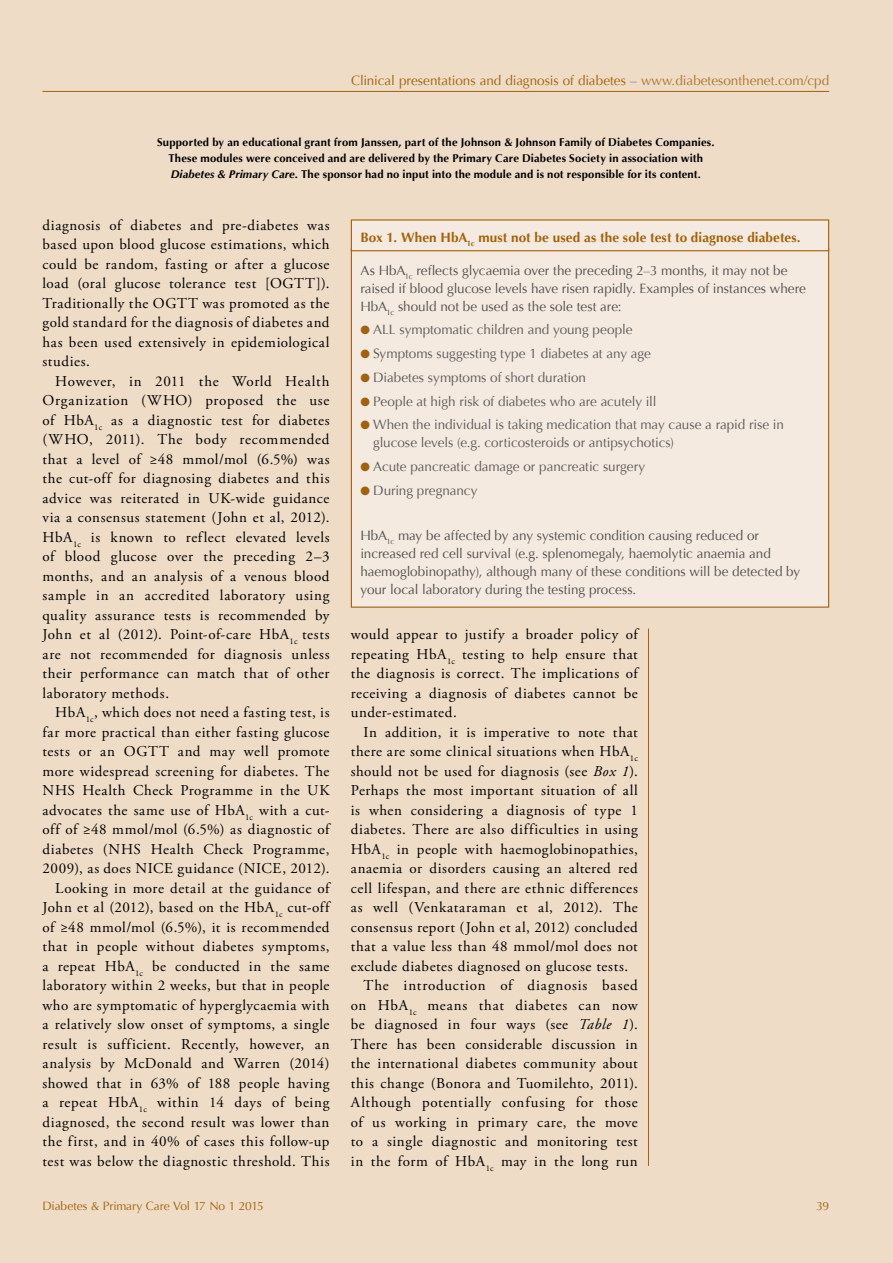
<style>
.page{position:relative;width:893px;height:1263px;background:#eedcc7}
.page>*{position:absolute;margin:0;border:0;box-sizing:border-box;transform-origin:0 0}
.t1{font:15px/19.5px "Adobe Garamond Pro";letter-spacing:.04em;color:#000;text-align:justify}
.t2{font:13.5px/18px "Optima";letter-spacing:-.005em;color:#4d4d4f}
.t3{font:13.5px/18px "Optima";letter-spacing:-.005em;color:#58595b}
.t4{font:13.5px "Optima";color:#a36109}
.t5{font:700 13.5px "Optima";letter-spacing:.01em;color:#a36109}
.t6{font:12px "Optima";letter-spacing:-.01em;color:#a36109}
.t7{font:700 11.25px/15.8px "Optima";letter-spacing:.015em;color:#000;text-align:center}
.s1{color:#58595b}
.s2{color:#b0742a}
.s3{font-style:italic}
.s4{color:#a36109}
</style>
<div class="page">
<hr style="left:43px;top:91px;width:786px;height:1px;background:#a36109">
<hr style="left:648px;top:628px;width:1px;height:538px;background:#a36109">
<div style="left:351px;top:249px;width:478px;height:358px;background:#f5eadf"></div>
<div style="left:351px;top:220px;width:478px;height:31px;background:#f5eadf"></div>
<div style="left:351px;top:219px;width:478px;height:32px;border:1px solid #a36109"></div>
<p class="t4" style="left:351px;top:73px;width:479px">Clinical presentations and diagnosis of diabetes <span class="s1">–</span> <span class="s2">www.diabetesonthenet.com/cpd</span></p>
<p class="t7" style="left:157px;top:135px;width:559px">Supported by an educational grant from Janssen, part of the Johnson &amp; Johnson Family of Diabetes Companies.<br>These modules were conceived and are delivered by the Primary Care Diabetes Society in association with<br><span class="s3">Diabetes &amp; Primary Care</span>. The sponsor had no input into the module and is not responsible for its content.</p>
<p class="t1" style="left:43px;top:216px;width:289px">diagnosis of diabetes and pre-diabetes was based upon blood glucose estimations, which could be random, fasting or after a glucose load (oral glucose tolerance test [OGTT]).<br>Traditionally the OGTT was promoted as the gold standard for the diagnosis of diabetes and has been used extensively in epidemiological studies.</p>
<p class="t1" style="left:43px;top:372px;width:289px;text-indent:13px">However, in 2011 the World Health Organization (WHO) proposed the use of HbA<sub>1c</sub> as a diagnostic test for diabetes (WHO, 2011). The body recommended that a level of ≥48 mmol/mol (6.5%) was the cut-off for diagnosing diabetes and this advice was reiterated in UK-wide guidance via a consensus statement (John et al, 2012).<br>HbA<sub>1c</sub> is known to reflect elevated levels of blood glucose over the preceding 2–3 months, and an analysis of a venous blood sample in an accredited laboratory using quality assurance tests is recommended by John et al (2012). Point-of-care HbA<sub>1c</sub> tests are not recommended for diagnosis unless their performance can match that of other laboratory methods.</p>
<p class="t1" style="left:43px;top:703px;width:289px;text-align:right">HbA<sub>1c</sub>, which does not need a fasting test, is far more practical than either fasting glucose tests or an OGTT and may well promote more widespread screening for diabetes. The NHS Health Check Programme in the UK advocates the same use of HbA<sub>1c</sub> with a cut&shy;off of ≥48 mmol/mol (6.5%) as diagnostic of diabetes (NHS Health Check Programme, 2009), as does NICE guidance (NICE, 2012).<br>Looking in more detail at the guidance of John et al (2012), based on the HbA<sub>1c</sub> cut-off of ≥48 mmol/mol (6.5%), it is recommended that in people without diabetes symptoms, a repeat HbA<sub>1c</sub> be conducted in the same laboratory within 2 weeks, but that in people who are symptomatic of hyperglycaemia with a relatively slow onset of symptoms, a single result is sufficient. Recently, however, an analysis by McDonald and Warren (2014) showed that in 63% of 188 people having a repeat HbA<sub>1c</sub> within 14 days of being diagnosed, the second result was lower than the first, and in 40% of cases this follow-up test was below the diagnostic threshold. This</p>
<p class="t5" style="left:360px;top:229px;width:442px">Box 1. When HbA<sub>1c</sub> must not be used as the sole test to diagnose diabetes.</p>
<p class="t2" style="left:360px;top:261px;width:447px">As HbA<sub>1c</sub> reflects glycaemia over the preceding 2–3 months, it may not be raised if blood glucose levels have risen rapidly. Examples of instances where<br>HbA<sub>1c</sub> should not be used as the sole test are:</p>
<p class="t3" style="left:360px;top:321px;width:273px"><span class="s4">●</span> ALL symptomatic children and young people</p>
<p class="t3" style="left:360px;top:345px;width:292px"><span class="s4">●</span> Symptoms suggesting type 1 diabetes at any age</p>
<p class="t3" style="left:360px;top:369px;width:227px"><span class="s4">●</span> Diabetes symptoms of short duration</p>
<p class="t3" style="left:360px;top:392px;width:297px"><span class="s4">●</span> People at high risk of diabetes who are acutely ill</p>
<p class="t3" style="left:373px;top:416px;width:412px;text-indent:-13px"><span class="s4">●</span> When the individual is taking medication that may cause a rapid rise in glucose levels (e.g. corticosteroids or antipsychotics)</p>
<p class="t3" style="left:360px;top:458px;width:286px"><span class="s4">●</span> Acute pancreatic damage or pancreatic surgery</p>
<p class="t3" style="left:360px;top:482px;width:119px"><span class="s4">●</span> During pregnancy</p>
<p class="t2" style="left:360px;top:526px;width:441px">HbA<sub>1c</sub> may be affected by any systemic condition causing reduced or increased red cell survival (e.g. splenomegaly, haemolytic anaemia and haemoglobinopathy), although many of these conditions will be detected by your local laboratory during the testing process.</p>
<p class="t1" style="left:351px;top:625px;width:288px">would appear to justify a broader policy of repeating HbA<sub>1c</sub> testing to help ensure that the diagnosis is correct. The implications of receiving a diagnosis of diabetes cannot be under-estimated.</p>
<p class="t1" style="left:364px;top:723px;width:276px">In addition, it is imperative to note that</p>
<p class="t1" style="left:351px;top:742px;width:289px">there are some clinical situations when HbA<sub>1c</sub></p>
<p class="t1" style="left:351px;top:762px;width:289px">should not be used for diagnosis (see <span class="s3">Box 1</span>).</p>
<p class="t1" style="left:351px;top:781px;width:289px">Perhaps the most important situation of all</p>
<p class="t1" style="left:351px;top:801px;width:288px">is when considering a diagnosis of type 1</p>
<p class="t1" style="left:351px;top:820px;width:289px">diabetes. There are also difficulties in using</p>
<p class="t1" style="left:351px;top:840px;width:288px">HbA<sub>1c</sub> in people with haemoglobinopathies,</p>
<p class="t1" style="left:351px;top:859px;width:288px">anaemia or disorders causing an altered red</p>
<p class="t1" style="left:351px;top:879px;width:288px">cell lifespan, and there are ethnic differences</p>
<p class="t1" style="left:351px;top:898px;width:288px">as well (Venkataraman et al, 2012). The</p>
<p class="t1" style="left:351px;top:918px;width:288px">consensus report (John et al, 2012) concluded</p>
<p class="t1" style="left:351px;top:937px;width:289px">that a value less than 48 mmol/mol does not</p>
<p class="t1" style="left:351px;top:957px;width:279px">exclude diabetes diagnosed on glucose tests.</p>
<p class="t1" style="left:364px;top:976px;width:276px">The introduction of diagnosis based</p>
<p class="t1" style="left:351px;top:996px;width:289px">on HbA<sub>1c</sub> means that diabetes can now</p>
<p class="t1" style="left:351px;top:1015px;width:289px">be diagnosed in four ways (see <span class="s3">Table 1</span>).</p>
<p class="t1" style="left:351px;top:1035px;width:288px">There has been considerable discussion in</p>
<p class="t1" style="left:351px;top:1054px;width:289px">the international diabetes community about</p>
<p class="t1" style="left:351px;top:1074px;width:288px">this change (Bonora and Tuomilehto, 2011).</p>
<p class="t1" style="left:351px;top:1093px;width:288px">Although potentially confusing for those</p>
<p class="t1" style="left:351px;top:1113px;width:288px">of us working in primary care, the move</p>
<p class="t1" style="left:351px;top:1132px;width:289px">to a single diagnostic and monitoring test</p>
<p class="t1" style="left:351px;top:1152px;width:289px">in the form of HbA<sub>1c</sub> may in the long run</p>
<p class="t6" style="left:43px;top:1199px;width:223px">Diabetes &amp; Primary Care Vol 17 No 1 2015</p>
<p class="t6" style="left:816px;top:1199px;width:14px">39</p>
</div>
